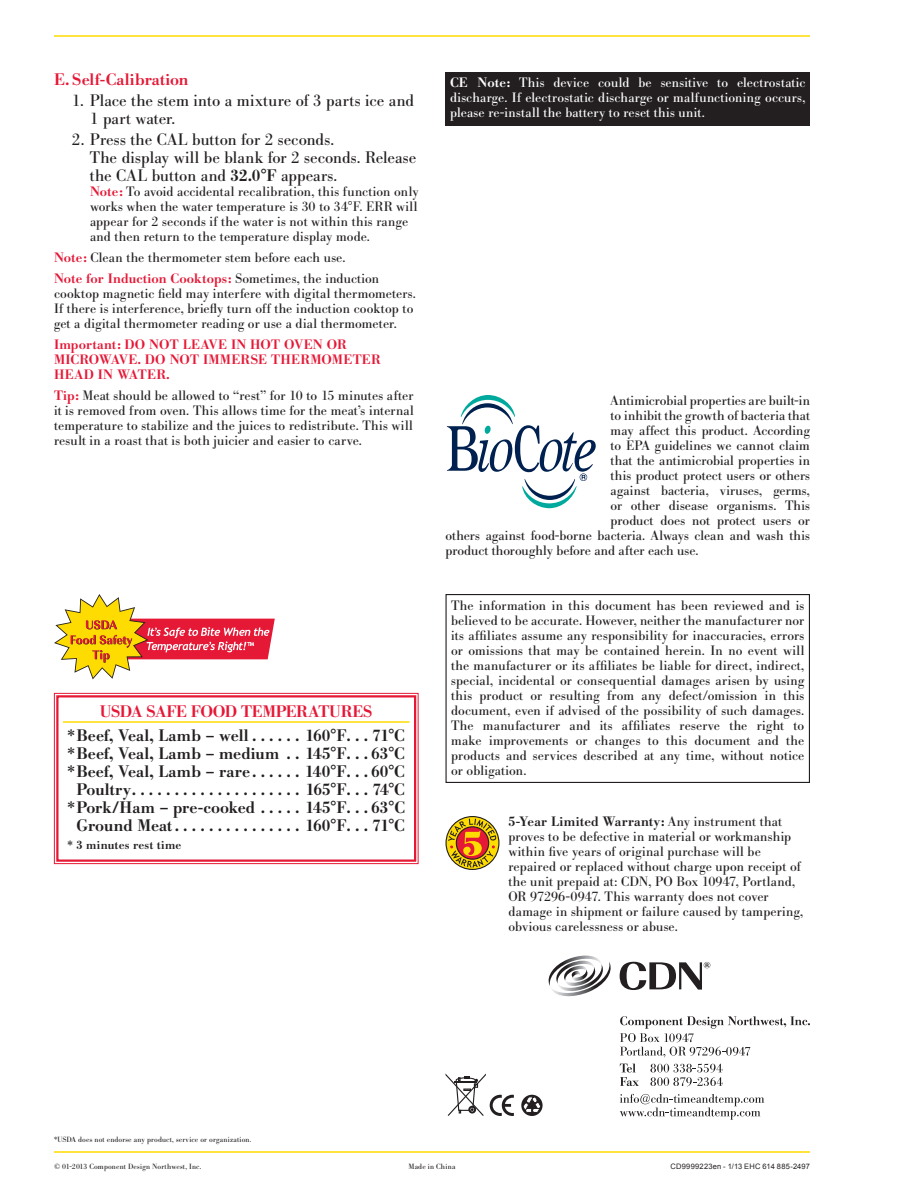
<style>
.page{position:relative;width:918px;height:1188px;background:#fff}
.page>*{position:absolute;margin:0;border:0;box-sizing:border-box;transform-origin:0 0}
.t1{font:500 16.5px "Bodoni BE";letter-spacing:.005em;color:#231f20}
.t2{font:16.5px/18px "Bodoni BE";letter-spacing:.005em;color:#231f20}
.t3{font:500 16.5px "Bodoni BE";letter-spacing:-.01em;color:#e51836}
.t4{font:13.5px/15px "Bodoni BE";letter-spacing:.01em;color:#231f20}
.t5{font:13.5px/15px "Bodoni BE";letter-spacing:.02em;color:#fff;text-align:justify}
.t6{font:500 13.5px/15px "Bodoni BE";letter-spacing:.015em;color:#e51836}
.t7{font:500 12px "Bodoni BE";letter-spacing:.02em;color:#231f20}
.t8{font:7.5px "Bodoni BE";letter-spacing:.02em;color:#231f20}
.t9{font:7.5px "Arial";letter-spacing:.025em;color:#231f20}
.s1{font-weight:500}
.s2{font-weight:500;color:#e51836}
</style>
<div class="page">
<hr style="left:54px;top:35px;width:756px;height:2px;background:#ffdc01">
<hr style="left:54px;top:1151px;width:756px;height:2px;background:#ffdc01">
<div style="left:446px;top:594px;width:364px;height:189px;border:1px solid #231f20"></div>
<svg style="left:446px;top:816px;width:54px;height:54px"></svg>
<svg style="left:548px;top:956px;width:63px;height:41px"></svg>
<svg style="left:620px;top:962px;width:90px;height:28px"></svg>
<svg style="left:620px;top:1016px;width:190px;height:41px"></svg>
<svg style="left:620px;top:1064px;width:19px;height:22px"></svg>
<svg style="left:650px;top:1064px;width:73px;height:22px"></svg>
<svg style="left:620px;top:1094px;width:144px;height:26px"></svg>
<svg style="left:521px;top:1095px;width:22px;height:21px"></svg>
<svg style="left:523px;top:1097px;width:18px;height:17px"></svg>
<svg style="left:446px;top:1073px;width:68px;height:43px"></svg>
<svg style="left:447px;top:395px;width:149px;height:113px"></svg>
<svg style="left:54px;top:594px;width:221px;height:85px"></svg>
<svg style="left:54px;top:693px;width:365px;height:171px"></svg>
<div style="left:56px;top:695px;width:360px;height:167px;border:2px solid #e51836"></div>
<div style="left:446px;top:72px;width:364px;height:54px;background:#231f20"></div>
<p class="t3" style="left:54px;top:69px;width:136px">E. Self-Calibration</p>
<p class="t2" style="left:90px;top:91px;width:326px;text-indent:-18px">1. Place the stem into a mixture of 3 parts ice and<br>1 part water.</p>
<p class="t2" style="left:90px;top:130px;width:328px;text-indent:-18px">2. Press the CAL button for 2 seconds.<br>The display will be blank for 2 seconds. Release the CAL button and <span class="s1">32.0°F</span> appears.</p>
<p class="t4" style="left:90px;top:184px;width:330px"><span class="s2">Note:</span> To avoid accidental recalibration, this function only works when the water temperature is 30 to 34°F. ERR will appear for 2 seconds if the water is not within this range and then return to the temperature display mode.</p>
<p class="t4" style="left:54px;top:247px;width:327px;line-height:21px"><span class="s2">Note:</span> Clean the thermometer stem before each use.<br><span class="s2">Note for Induction Cooktops:</span> Sometimes, the induction</p>
<p class="t4" style="left:54px;top:286px;width:363px">cooktop magnetic field may interfere with digital thermometers.<br>If there is interference, briefly turn off the induction cooktop to get a digital thermometer reading or use a dial thermometer.</p>
<p class="t6" style="left:54px;top:337px;width:328px">Important: DO NOT LEAVE IN HOT OVEN OR<br>MICROWAVE. DO NOT IMMERSE THERMOMETER<br>HEAD IN WATER.</p>
<p class="t4" style="left:54px;top:388px;width:361px;text-align:justify"><span class="s2">Tip:</span> Meat should be allowed to “rest” for 10 to 15 minutes after it is removed from oven. This allows time for the meat’s internal temperature to stabilize and the juices to redistribute. This will result in a roast that is both juicier and easier to carve.</p>
<p class="t3" style="left:100px;top:702px;width:274px">USDA SAFE FOOD TEMPERATURES</p>
<p class="t1" style="left:67px;top:726px;width:190px">*Beef, Veal, Lamb – well ......</p>
<p class="t1" style="left:305px;top:726px;width:47px">160°F ..</p>
<p class="t1" style="left:372px;top:726px;width:34px">71°C</p>
<p class="t1" style="left:67px;top:744px;width:217px">*Beef, Veal, Lamb – medium ...</p>
<p class="t1" style="left:305px;top:744px;width:101px">145°F .. 63°C</p>
<p class="t1" style="left:67px;top:762px;width:190px">*Beef, Veal, Lamb – rare ......</p>
<p class="t1" style="left:305px;top:762px;width:101px">140°F .. 60°C</p>
<p class="t1" style="left:76px;top:780px;width:61px">Poultry ....................</p>
<p class="t1" style="left:306px;top:780px;width:47px">165°F ..</p>
<p class="t1" style="left:372px;top:780px;width:34px">74°C</p>
<p class="t1" style="left:68px;top:798px;width:193px">*Pork/Ham – pre-cooked ......</p>
<p class="t1" style="left:305px;top:798px;width:101px">145°F .. 63°C</p>
<p class="t1" style="left:76px;top:816px;width:104px">Ground Meat ...............</p>
<p class="t1" style="left:305px;top:816px;width:47px">160°F ..</p>
<p class="t1" style="left:372px;top:816px;width:34px">71°C</p>
<p class="t7" style="left:68px;top:838px;width:115px">* 3 minutes rest time</p>
<p class="t5" style="left:450px;top:75px;width:357px"><span class="s1">CE Note:</span> This device could be sensitive to electrostatic discharge. If electrostatic discharge or malfunctioning occurs, please re-install the battery to reset this unit.</p>
<p class="t4" style="left:611px;top:393px;width:201px">Antimicrobial properties are built-in</p>
<p class="t4" style="left:611px;top:408px;width:201px">to inhibit the growth of bacteria that</p>
<p class="t4" style="left:611px;top:423px;width:201px">may affect this product. According</p>
<p class="t4" style="left:611px;top:438px;width:201px">to EPA guidelines we cannot claim</p>
<p class="t4" style="left:611px;top:453px;width:201px">that the antimicrobial properties in</p>
<p class="t4" style="left:611px;top:468px;width:201px">this product protect users or others</p>
<p class="t4" style="left:611px;top:483px;width:201px">against bacteria, viruses, germs,</p>
<p class="t4" style="left:611px;top:498px;width:201px">or other disease organisms. This</p>
<p class="t4" style="left:611px;top:513px;width:201px">product does not protect users or</p>
<p class="t4" style="left:446px;top:528px;width:366px">others against food-borne bacteria. Always clean and wash this</p>
<p class="t4" style="left:446px;top:543px;width:255px">product thoroughly before and after each use.</p>
<p class="t4" style="left:451px;top:598px;width:355px;text-align:justify">The information in this document has been reviewed and is believed to be accurate. However, neither the manufacturer nor its affiliates assume any responsibility for inaccuracies, errors or omissions that may be contained herein. In no event will the manufacturer or its affiliates be liable for direct, indirect, special, incidental or consequential damages arisen by using this product or resulting from any defect/omission in this document, even if advised of the possibility of such damages.<br>The manufacturer and its affiliates reserve the right to make improvements or changes to this document and the products and services described at any time, without notice or obligation.</p>
<p class="t4" style="left:508px;top:815px;width:296px"><span class="s1">5-Year Limited Warranty:</span> Any instrument that proves to be defective in material or workmanship within five years of original purchase will be repaired or replaced without charge upon receipt of the unit prepaid at: CDN, PO Box 10947, Portland, OR 97296-0947. This warranty does not cover damage in shipment or failure caused by tampering, obvious carelessness or abuse.</p>
<p class="t8" style="left:54px;top:1135px;width:199px">*USDA does not endorse any product, service or organization.</p>
<p class="t8" style="left:54px;top:1162px;width:149px">© 01-2013 Component Design Northwest, Inc.</p>
<p class="t8" style="left:408px;top:1162px;width:49px">Made in China</p>
<p class="t9" style="left:671px;top:1161px;width:141px">CD9999223en - 1/13 EHC 614 885-2497</p>
</div>
